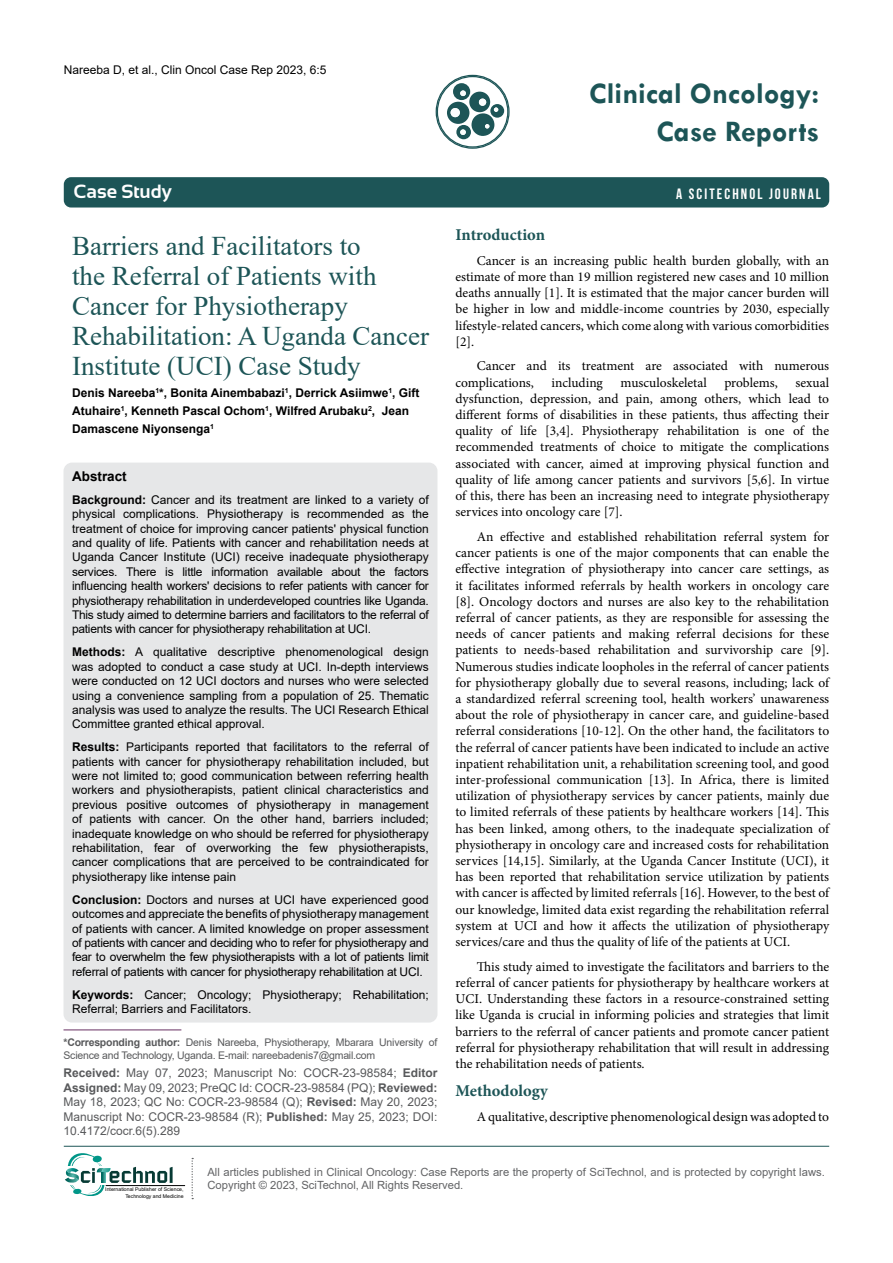
<style>
.page{position:relative;width:893px;height:1263px;background:#fff}
.page>*{position:absolute;margin:0;border:0;box-sizing:border-box;transform-origin:0 0}
.t1{font:700 30px/37.5px "Tw Cen";color:#1d5557;text-align:right}
.t2{font:27px/30px "Times New Roman";color:#1d5557}
.t3{font:700 19.2px "Sansation";color:#fff}
.t4{font:700 16.5px "Minion Pro";color:#1d5557}
.t5{font:700 15px "Bebas Neue";letter-spacing:.14em;color:#fff}
.t6{font:13.5px/16.2px "Minion Pro";color:#000;text-align:justify}
.t7{font:700 13.5px "Arial";color:#000}
.t8{font:12px/14.4px "Arial";color:#000;text-align:justify}
.t9{font:12px/14.4px "Arial";color:#58595b;text-align:justify}
.t10{font:700 12px/18px "Arial";color:#000}
.t11{font:11.25px/13.5px "Arial";color:#636466}
.t12{font:10.5px/12.6px "Arial";letter-spacing:-.02em;color:#58595b}
.t13{font:5.1px/6.1px "Arial";color:#000;text-align:right}
.s1{font-weight:700}
</style>
<div class="page">
<div style="left:64px;top:177px;width:765px;height:30px;background:#1d5557;border-radius:7px"></div>
<hr style="left:64px;top:1146px;width:765px;height:1px;background:#1d5557">
<svg style="left:447px;top:83px;width:57px;height:56px"></svg>
<div style="left:436px;top:75px;width:74px;height:74px;border:1px solid #1d5557;border-radius:50%"></div>
<hr style="left:106px;top:1185px;width:79px;height:1px;background:#000">
<svg style="left:192px;top:1158px;width:1px;height:41px"></svg>
<svg style="left:65px;top:1153px;width:108px;height:43px"></svg>
<hr style="left:64px;top:1029px;width:117px;height:1px;background:#693163">
<div style="left:64px;top:463px;width:373px;height:559px;background:#e6e7e8;border-radius:9px"></div>
<p class="t8" style="left:64px;top:62px;width:264px">Nareeba D, et al., Clin Oncol Case Rep 2023, 6:5</p>
<h3 class="t3" style="left:74px;top:181px;width:100px">Case Study</h3>
<h2 class="t2" style="left:72px;top:230px;width:358px">Barriers and Facilitators to<br>the Referral of Patients with<br>Cancer for Physiotherapy<br>Rehabilitation: A Uganda Cancer<br>Institute (UCI) Case Study</h2>
<p class="t10" style="left:72px;top:384px;width:349px">Denis Nareeba<sup>1</sup>*, Bonita Ainembabazi<sup>1</sup>, Derrick Asiimwe<sup>1</sup>, Gift<br>Atuhaire<sup>1</sup>, Kenneth Pascal Ochom<sup>1</sup>, Wilfred Arubaku<sup>2</sup>, Jean<br>Damascene Niyonsenga<sup>1</sup></p>
<p class="t7" style="left:72px;top:467px;width:56px">Abstract</p>
<p class="t8" style="left:72px;top:492px;width:358px"><span class="s1">Background:</span> Cancer and its treatment are linked to a variety of physical complications. Physiotherapy is recommended as the treatment of choice for improving cancer patients' physical function and quality of life. Patients with cancer and rehabilitation needs at Uganda Cancer Institute (UCI) receive inadequate physiotherapy services. There is little information available about the factors influencing health workers' decisions to refer patients with cancer for physiotherapy rehabilitation in underdeveloped countries like Uganda.<br>This study aimed to determine barriers and facilitators to the referral of patients with cancer for physiotherapy rehabilitation at UCI.</p>
<p class="t8" style="left:72px;top:645px;width:358px"><span class="s1">Methods:</span> A qualitative descriptive phenomenological design was adopted to conduct a case study at UCI. In-depth interviews were conducted on 12 UCI doctors and nurses who were selected using a convenience sampling from a population of 25. Thematic analysis was used to analyze the results. The UCI Research Ethical Committee granted ethical approval.</p>
<p class="t8" style="left:72px;top:740px;width:358px"><span class="s1">Results:</span> Participants reported that facilitators to the referral of patients with cancer for physiotherapy rehabilitation included, but were not limited to; good communication between referring health workers and physiotherapists, patient clinical characteristics and previous positive outcomes of physiotherapy in management of patients with cancer. On the other hand, barriers included; inadequate knowledge on who should be referred for physiotherapy rehabilitation, fear of overworking the few physiotherapists, cancer complications that are perceived to be contraindicated for physiotherapy like intense pain</p>
<p class="t8" style="left:72px;top:892px;width:358px"><span class="s1">Conclusion:</span> Doctors and nurses at UCI have experienced good outcomes and appreciate the benefits of physiotherapy management of patients with cancer. A limited knowledge on proper assessment of patients with cancer and deciding who to refer for physiotherapy and fear to overwhelm the few physiotherapists with a lot of patients limit referral of patients with cancer for physiotherapy rehabilitation at UCI.</p>
<p class="t8" style="left:72px;top:987px;width:358px"><span class="s1">Keywords:</span> Cancer; Oncology; Physiotherapy; Rehabilitation;<br>Referral; Barriers and Facilitators.</p>
<p class="t12" style="left:64px;top:1036px;width:375px"><span class="s1">*Corresponding author:</span> Denis Nareeba, Physiotherapy, Mbarara University of<br>Science and Technology, Uganda. E-mail: nareebadenis7@gmail.com</p>
<p class="t9" style="left:63px;top:1066px;width:375px"><span class="s1">Received:</span> May 07, 2023; Manuscript No: COCR-23-98584; <span class="s1">Editor Assigned:</span> May 09, 2023; PreQC Id: COCR-23-98584 (PQ); <span class="s1">Reviewed:<br></span>May 18, 2023; QC No: COCR-23-98584 (Q); <span class="s1">Revised:</span> May 20, 2023; Manuscript No: COCR-23-98584 (R); <span class="s1">Published:</span> May 25, 2023; DOI:<br>10.4172/cocr.6(5).289</p>
<h1 class="t1" style="left:589px;top:74px;width:232px">Clinical Oncology:<br>Case Reports</h1>
<p class="t5" style="left:676px;top:185px;width:146px">A SCITECHNOL JOURNAL</p>
<p class="t4" style="left:455px;top:223px;width:91px">Introduction</p>
<p class="t6" style="left:455px;top:252px;width:375px;text-indent:21px">Cancer is an increasing public health burden globally, with an estimate of more than 19 million registered new cases and 10 million deaths annually [1]. It is estimated that the major cancer burden will be higher in low and middle-income countries by 2030, especially lifestyle-related cancers, which come along with various comorbidities [2].</p>
<p class="t6" style="left:455px;top:358px;width:375px;text-indent:21px">Cancer and its treatment are associated with numerous complications,</p>
<p class="t6" style="left:455px;top:374px;width:375px;text-indent:340px">sexual dysfunction, depression, and pain, among others, which lead to different forms of disabilities in these patients, thus affecting their quality of life [3,4]. Physiotherapy rehabilitation is one of the recommended treatments of choice to mitigate the complications associated with cancer, aimed at improving physical function and quality of life among cancer patients and survivors [5,6]. In virtue of this, there has been an increasing need to integrate physiotherapy services into oncology care [7].</p>
<p class="t6" style="left:455px;top:529px;width:375px;text-indent:21px">An effective and established rehabilitation referral system for cancer patients is one of the major components that can enable the effective integration of physiotherapy into cancer care settings, as it facilitates informed referrals by health workers in oncology care [8]. Oncology doctors and nurses are also key to the rehabilitation referral of cancer patients, as they are responsible for assessing the needs of cancer patients and making referral decisions for these patients to needs-based rehabilitation and survivorship care [9].<br>Numerous studies indicate loopholes in the referral of cancer patients for physiotherapy globally due to several reasons, including; lack of a standardized referral screening tool, health workers’ unawareness about the role of physiotherapy in cancer care, and guideline-based referral considerations [10-12]. On the other hand, the facilitators to the referral of cancer patients have been indicated to include an active inpatient rehabilitation unit, a rehabilitation screening tool, and good inter-professional communication [13]. In Africa, there is limited utilization of physiotherapy services by cancer patients, mainly due to limited referrals of these patients by healthcare workers [14]. This has been linked, among others, to the inadequate specialization of physiotherapy in oncology care and increased costs for rehabilitation services [14,15]. Similarly, at the Uganda Cancer Institute (UCI), it has been reported that rehabilitation service utilization by patients with cancer is affected by limited referrals [16]. However, to the best of our knowledge, limited data exist regarding the rehabilitation referral system at UCI and how it affects the utilization of physiotherapy services/care and thus the quality of life of the patients at UCI.</p>
<p class="t6" style="left:455px;top:958px;width:375px;text-indent:21px">This study aimed to investigate the facilitators and barriers to the referral of cancer patients for physiotherapy by healthcare workers at UCI. Understanding these factors in a resource-constrained setting like Uganda is crucial in informing policies and strategies that limit barriers to the referral of cancer patients and promote cancer patient referral for physiotherapy rehabilitation that will result in addressing the rehabilitation needs of patients.</p>
<p class="t4" style="left:455px;top:1079px;width:94px">Methodology</p>
<p class="t6" style="left:477px;top:1108px;width:354px">A qualitative, descriptive phenomenological design was adopted to</p>
<p class="t6" style="left:552px;top:374px;width:53px">including</p>
<p class="t6" style="left:620px;top:374px;width:88px">musculoskeletal</p>
<p class="t6" style="left:724px;top:374px;width:55px">problems,</p>
<p class="t13" style="left:105px;top:1186px;width:80px">International Publisher of Science,<br>Technology and Medicine</p>
<p class="t11" style="left:207px;top:1165px;width:619px">All articles published in Clinical Oncology: Case Reports are the property of SciTechnol, and is protected by copyright laws.<br>Copyright © 2023, SciTechnol, All Rights Reserved.</p>
</div>
